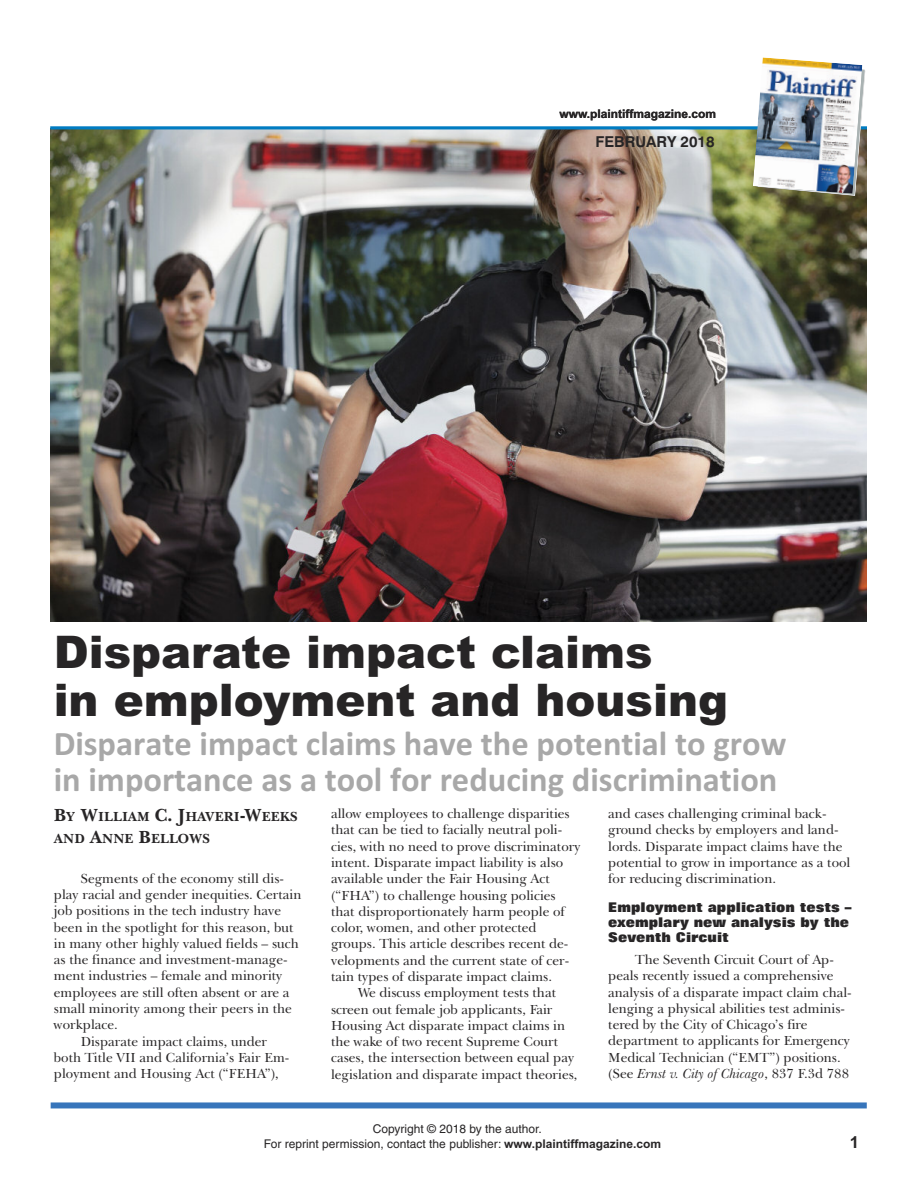
<style>
.page{position:relative;width:918px;height:1188px;background:#fff}
.page>*{position:absolute;margin:0;border:0;box-sizing:border-box;transform-origin:0 0}
.t1{font:45px/48px "Arial MT Black";color:#272526}
.t2{font:700 34.5px/36px "Calibri";color:#a8a8a8}
.t3{font:700 16.5px "Arial";color:#272526}
.t4{font:700 15px "Swiss 721 BT";color:#272526}
.t5{font:13.5px/16.4px "New Baskerville IT Cby BT";color:#272526}
.t6{font:800 13.5px/15px "Folio BT";color:#272526}
.t7{font:700 13.5px/21.6px "New Baskerville IT Cby BT";color:#272526}
.t8{font:12px/15px "Helvetica";color:#272526}
.t9{font:700 12px "Arial";color:#272526}
.s1{font-size:18px}
.s2{font-style:italic}
.s3{font-family:"Arial";font-weight:700}
</style>
<div class="page">
<img style="left:51px;top:129px;width:816px;height:493px">
<div style="left:51px;top:1102px;width:816px;height:6px;background:#3775bb"></div>
<hr style="left:51px;top:126px;width:816px;height:3px;background:#007cc2">
<svg style="left:756px;top:65px;width:109px;height:131px"></svg>
<img style="left:753px;top:57px;width:109px;height:137px">
<p class="t9" style="left:559px;top:107px;width:158px">www.plaintiffmagazine.com</p>
<p class="t4" style="left:596px;top:136px;width:121px">FEBRUARY 2018</p>
<h1 class="t1" style="left:54px;top:628px;width:676px">Disparate impact claims<br>in employment and housing</h1>
<h2 class="t2" style="left:54px;top:725px;width:734px">Disparate impact claims have the potential to grow in importance as a tool for reducing discrimination</h2>
<p class="t7" style="left:54px;top:807px;width:245px"><span class="s1">B</span>Y <span class="s1">W</span>ILLIAM <span class="s1">C. J</span>HAVERI<span class="s1">-W</span>EEKS<br>AND <span class="s1">A</span>NNE <span class="s1">B</span>ELLOWS</p>
<p class="t5" style="left:81px;top:872px;width:205px">Segments of the economy still dis-</p>
<p class="t5" style="left:54px;top:888px;width:249px">play racial and gender inequities. Certain</p>
<p class="t5" style="left:54px;top:904px;width:229px">job positions in the tech industry have</p>
<p class="t5" style="left:54px;top:921px;width:241px">been in the spotlight for this reason, but</p>
<p class="t5" style="left:54px;top:937px;width:246px">in many other highly valued fields – such</p>
<p class="t5" style="left:54px;top:953px;width:235px">as the finance and investment-manage-</p>
<p class="t5" style="left:54px;top:969px;width:230px">ment industries – female and minority</p>
<p class="t5" style="left:54px;top:986px;width:237px">employees are still often absent or are a</p>
<p class="t5" style="left:54px;top:1002px;width:240px">small minority among their peers in the</p>
<p class="t5" style="left:54px;top:1018px;width:66px">workplace.</p>
<p class="t5" style="left:81px;top:1034px;width:188px">Disparate impact claims, under</p>
<p class="t5" style="left:54px;top:1051px;width:237px">both Title VII and California’s Fair Em-</p>
<p class="t5" style="left:54px;top:1067px;width:227px">ployment and Housing Act (“FEHA”),</p>
<p class="t5" style="left:331px;top:807px;width:240px">allow employees to challenge disparities</p>
<p class="t5" style="left:331px;top:823px;width:233px">that can be tied to facially neutral poli-</p>
<p class="t5" style="left:331px;top:840px;width:251px">cies, with no need to prove discriminatory</p>
<p class="t5" style="left:331px;top:856px;width:234px">intent. Disparate impact liability is also</p>
<p class="t5" style="left:331px;top:872px;width:220px">available under the Fair Housing Act</p>
<p class="t5" style="left:331px;top:888px;width:226px">(“FHA”) to challenge housing policies</p>
<p class="t5" style="left:331px;top:905px;width:235px">that disproportionately harm people of</p>
<p class="t5" style="left:331px;top:921px;width:207px">color, women, and other protected</p>
<p class="t5" style="left:331px;top:937px;width:239px">groups. This article describes recent de-</p>
<p class="t5" style="left:331px;top:954px;width:240px">velopments and the current state of cer-</p>
<p class="t5" style="left:331px;top:970px;width:222px">tain types of disparate impact claims.</p>
<p class="t5" style="left:358px;top:986px;width:200px">We discuss employment tests that</p>
<p class="t5" style="left:331px;top:1002px;width:223px">screen out female job applicants, Fair</p>
<p class="t5" style="left:331px;top:1019px;width:236px">Housing Act disparate impact claims in</p>
<p class="t5" style="left:331px;top:1035px;width:229px">the wake of two recent Supreme Court</p>
<p class="t5" style="left:331px;top:1051px;width:245px">cases, the intersection between equal pay</p>
<p class="t5" style="left:331px;top:1068px;width:248px">legislation and disparate impact theories,</p>
<p class="t5" style="left:608px;top:807px;width:244px">and cases challenging criminal back&shy;ground checks by employers and land&shy;lords. Disparate impact claims have the potential to grow in importance as a tool for reducing discrimination.</p>
<p class="t6" style="left:608px;top:901px;width:245px">Employment application tests – exemplary new analysis by the<br>Seventh Circuit</p>
<p class="t5" style="left:608px;top:953px;width:245px;text-indent:27px">The Seventh Circuit Court of Ap&shy;peals recently issued a comprehensive analysis of a disparate impact claim chal&shy;lenging a physical abilities test adminis&shy;tered by the City of Chicago’s fire department to applicants for Emergency Medical Technician (“EMT”) positions. (See <span class="s2">Ernst v. City of Chicago</span>, 837 F.3d 788</p>
<p class="t8" style="left:264px;top:1122px;width:399px;text-indent:109px">Copyright © 2018 by the author.<br>For reprint permission, contact the publisher: <span class="s3">www.plaintiffmagazine.com</span></p>
<p class="t3" style="left:850px;top:1133px;width:11px">1</p>
</div>
